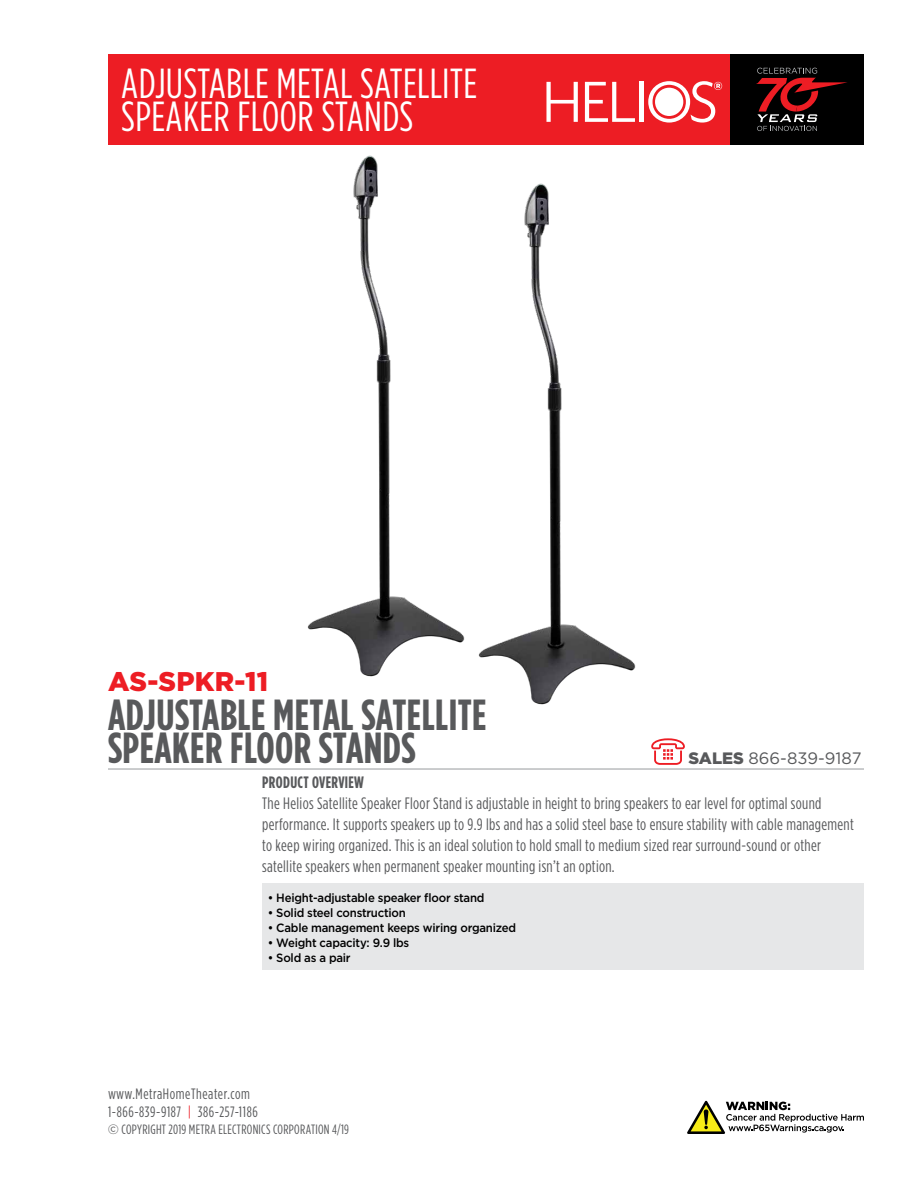
<style>
.page{position:relative;width:918px;height:1188px;background:#fff}
.page>*{position:absolute;margin:0;border:0;box-sizing:border-box;transform-origin:0 0}
.t1{font:700 43.5px/33px "Gotham Condensed";letter-spacing:.01em;color:#58595b}
.t2{font:42px/33px "Gotham Condensed";letter-spacing:.01em;color:#fff}
.t3{font:900 27px "Gotham";letter-spacing:.01em;color:#ed1d24}
.t4{font:16.5px/21px "Gotham Condensed";letter-spacing:.02em;color:#58595b}
.t5{font:16.5px "Gotham";color:#58595b}
.t6{font:700 16.5px "Gotham Condensed";letter-spacing:.02em;color:#58595b}
.t7{font:15px/18px "Gotham Condensed";letter-spacing:.04em;color:#58595b}
.t8{font:13.5px "Gotham Condensed";letter-spacing:.02em;color:#58595b}
.t9{font:500 12px "Gotham";letter-spacing:-.02em;color:#000;scale:.95 1}
.s1{font-weight:900}
.s2{color:#ed1d24}
.s3{font-family:"Gotham"}
</style>
<div class="page">
<div style="left:108px;top:54px;width:756px;height:91px;background:#ed1d24"></div>
<div style="left:730px;top:54px;width:134px;height:91px;background:#000"></div>
<svg style="left:756px;top:68px;width:91px;height:63px"></svg>
<hr style="left:108px;top:768px;width:756px;height:2px;background:#babcbe">
<svg style="left:651px;top:738px;width:34px;height:27px"></svg>
<svg style="left:546px;top:82px;width:32px;height:40px"></svg>
<svg style="left:585px;top:82px;width:50px;height:40px"></svg>
<div style="left:639px;top:82px;width:5px;height:40px;background:#fff"></div>
<svg style="left:648px;top:81px;width:74px;height:42px"></svg>
<div style="left:262px;top:883px;width:602px;height:87px;background:#e6e7e8"></div>
<svg style="left:687px;top:1101px;width:177px;height:33px"></svg>
<img style="left:307px;top:155px;width:148px;height:522px">
<img style="left:455px;top:183px;width:181px;height:522px">
<h2 class="t2" style="left:121px;top:66px;width:357px">ADJUSTABLE METAL SATELLITE<br>SPEAKER FLOOR STANDS</h2>
<h3 class="t3" style="left:108px;top:666px;width:162px">AS-SPKR-11</h3>
<h1 class="t1" style="left:108px;top:697px;width:380px">ADJUSTABLE METAL SATELLITE<br>SPEAKER FLOOR STANDS</h1>
<p class="t5" style="left:688px;top:749px;width:175px"><span class="s1">SALES</span> 866-839-9187</p>
<p class="t6" style="left:262px;top:773px;width:103px">PRODUCT OVERVIEW</p>
<p class="t4" style="left:262px;top:793px;width:593px">The Helios Satellite Speaker Floor Stand is adjustable in height to bring speakers to ear level for optimal sound performance. It supports speakers up to 9.9 lbs and has a solid steel base to ensure stability with cable management to keep wiring organized. This is an ideal solution to hold small to medium sized rear surround-sound or other satellite speakers when permanent speaker mounting isn’t an option.</p>
<p class="t9" style="left:268px;top:891px;width:230px">• Height-adjustable speaker floor stand</p>
<p class="t9" style="left:268px;top:906px;width:147px">• Solid steel construction</p>
<p class="t9" style="left:268px;top:921px;width:263px">• Cable management keeps wiring organized</p>
<p class="t9" style="left:268px;top:936px;width:150px">• Weight capacity: 9.9 lbs</p>
<p class="t9" style="left:268px;top:951px;width:89px">• Sold as a pair</p>
<p class="t7" style="left:108px;top:1085px;width:151px">www.MetraHomeTheater.com<br>1-866-839-9187 <span class="s2">|</span> 386-257-1186</p>
<p class="t8" style="left:108px;top:1122px;width:243px"><span class="s3">©</span> COPYRIGHT 2019 METRA ELECTRONICS CORPORATION 4/19</p>
</div>
